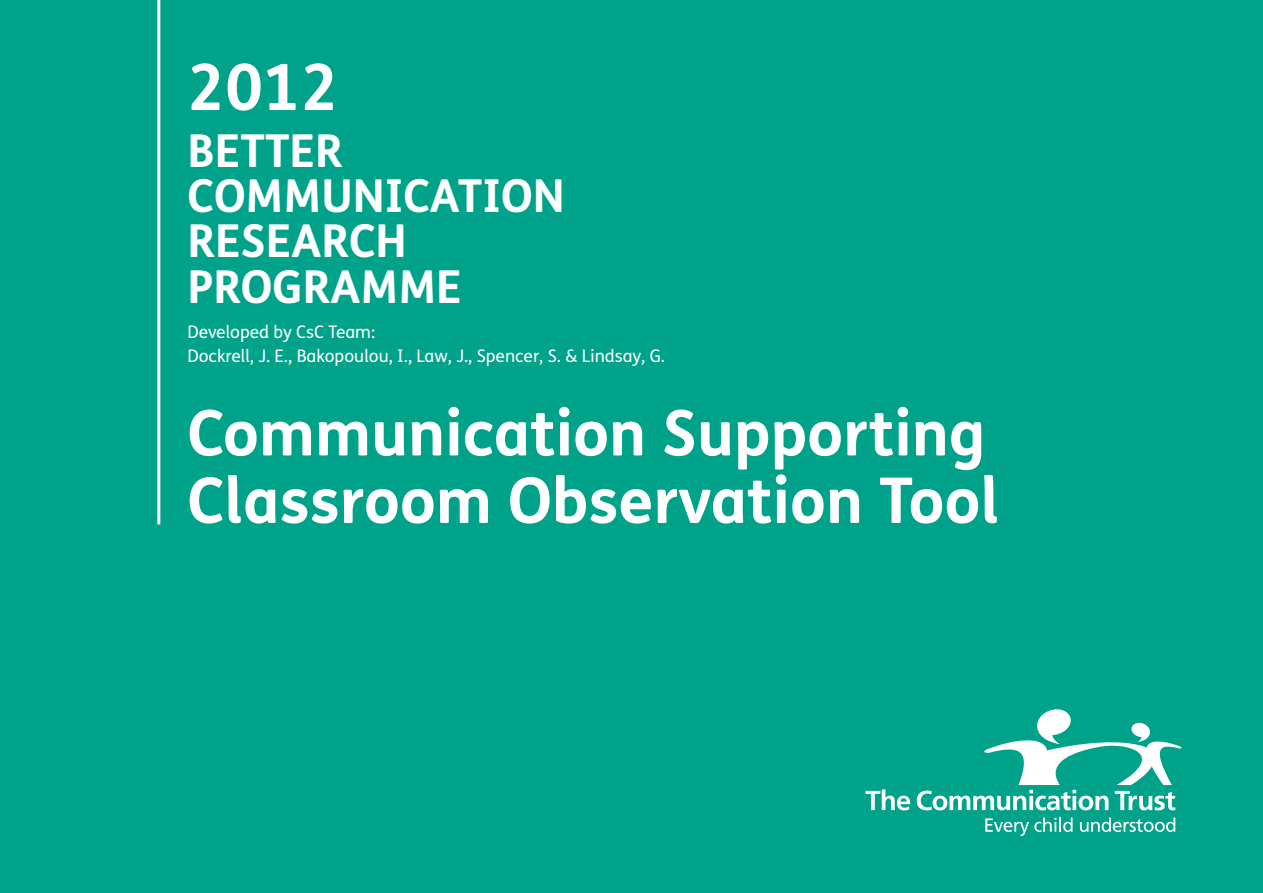
<style>
.page{position:relative;width:1263px;height:893px;background:#00a38a}
.page>*{position:absolute;margin:0;border:0;box-sizing:border-box;transform-origin:0 0}
.t1{font:700 64.05px "FS Me";color:#fff}
.t2{font:700 63px/67.5px "FS Me";color:#fff}
.t3{font:700 45.3px/45.3px "FS Me";color:#fff}
.t4{font:17.4px/24px "FS Me";color:#fff}
</style>
<div class="page">
<hr style="left:157px;top:0;width:3px;height:524px;background:#fff">
<svg style="left:985px;top:817px;width:87px;height:19px"></svg>
<svg style="left:1080px;top:817px;width:95px;height:15px"></svg>
<svg style="left:865px;top:789px;width:45px;height:21px"></svg>
<svg style="left:917px;top:709px;width:264px;height:101px"></svg>
<h1 class="t1" style="left:187px;top:38px;width:153px">2012</h1>
<h3 class="t3" style="left:187px;top:126px;width:379px">BETTER<br>COMMUNICATION<br>RESEARCH<br>PROGRAMME</h3>
<p class="t4" style="left:187px;top:320px;width:479px">Developed by CsC Team:<br>Dockrell, J. E., Bakopoulou, I., Law, J., Spencer, S. &amp; Lindsay, G.</p>
<h2 class="t2" style="left:187px;top:396px;width:813px">Communication Supporting<br>Classroom Observation Tool</h2>
</div>
